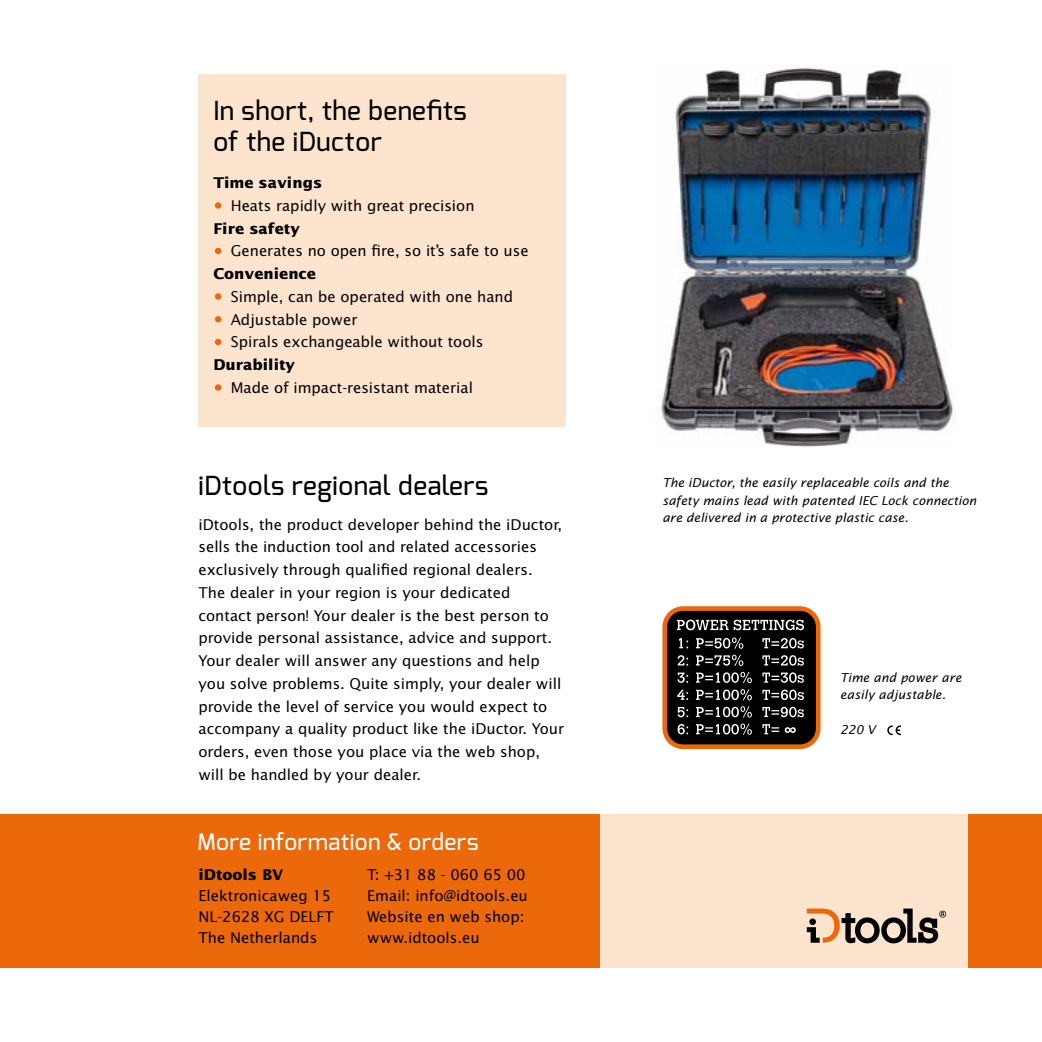
<style>
.page{position:relative;width:1042px;height:1042px;background:#fff}
.page>*{position:absolute;margin:0;border:0;box-sizing:border-box;transform-origin:0 0}
.t1{font:500 26.25px/31.5px "Exo";letter-spacing:.02em;color:#000}
.t2{font:500 22.75px "Exo";letter-spacing:.02em;color:#fff}
.t3{font:14.88px/22.8px "Lucida Sans";color:#000}
.t4{font:700 14.88px "Lucida Sans";color:#000}
.t5{font:italic 12.25px/17.5px "Lucida Sans";letter-spacing:.005em;color:#000}
</style>
<div class="page">
<div style="left:0;top:814px;width:1042px;height:153px;background:#eb690b"></div>
<svg style="left:662px;top:606px;width:158px;height:143px;background:#3e3025"></svg>
<div style="left:600px;top:814px;width:367px;height:153px;background:#fde4cf"></div>
<svg style="left:807px;top:908px;width:139px;height:35px"></svg>
<img style="left:660px;top:67px;width:295px;height:380px">
<div style="left:198px;top:74px;width:368px;height:353px;background:#fde4cf"></div>
<div style="left:215px;top:202px;width:6px;height:7px;background:#eb690b;border-radius:50%"></div>
<svg style="left:215px;top:248px;width:6px;height:6px"></svg>
<div style="left:215px;top:293px;width:6px;height:7px;background:#eb690b;border-radius:50%"></div>
<svg style="left:215px;top:316px;width:6px;height:6px"></svg>
<svg style="left:215px;top:339px;width:6px;height:6px"></svg>
<div style="left:215px;top:384px;width:6px;height:7px;background:#eb690b;border-radius:50%"></div>
<svg style="left:887px;top:725px;width:14px;height:10px"></svg>
<h1 class="t1" style="left:213px;top:95px;width:255px">In short, the benefits of the iDuctor</h1>
<p class="t4" style="left:213px;top:174px;width:110px">Time savings</p>
<p class="t3" style="left:231px;top:194px;width:245px">Heats rapidly with great precision</p>
<p class="t4" style="left:213px;top:220px;width:88px">Fire safety</p>
<p class="t3" style="left:231px;top:240px;width:299px">Generates no open fire, so it’s safe to use</p>
<p class="t4" style="left:213px;top:265px;width:104px">Convenience</p>
<p class="t3" style="left:231px;top:285px;width:284px">Simple, can be operated with one hand<br>Adjustable power<br>Spirals exchangeable without tools</p>
<p class="t4" style="left:213px;top:356px;width:83px">Durability</p>
<p class="t3" style="left:231px;top:376px;width:244px">Made of impact-resistant material</p>
<h1 class="t1" style="left:198px;top:469px;width:291px">iDtools regional dealers</h1>
<p class="t3" style="left:198px;top:513px;width:367px">iDtools, the product developer behind the iDuctor, sells the induction tool and related accessories exclusively through qualified regional dealers.<br>The dealer in your region is your dedicated contact person! Your dealer is the best person to provide personal assistance, advice and support.<br>Your dealer will answer any questions and help you solve problems. Quite simply, your dealer will provide the level of service you would expect to accompany a quality product like the iDuctor. Your orders, even those you place via the web shop, will be handled by your dealer.</p>
<h2 class="t2" style="left:197px;top:827px;width:283px">More information &amp; orders</h2>
<p class="t4" style="left:198px;top:866px;width:86px">iDtools BV</p>
<p class="t3" style="left:198px;top:885px;width:137px;line-height:21px">Elektronicaweg 15<br>NL-2628 XG DELFT<br>The Netherlands</p>
<p class="t3" style="left:367px;top:864px;width:162px;line-height:21px">T: +31 88 - 060 65 00<br>Email: info@idtools.eu<br>Website en web shop: www.idtools.eu</p>
<p class="t5" style="left:662px;top:474px;width:315px">The iDuctor, the easily replaceable coils and the safety mains lead with patented IEC Lock connection are delivered in a protective plastic case.</p>
<p class="t5" style="left:840px;top:669px;width:123px">Time and power are easily adjustable.</p>
<p class="t5" style="left:840px;top:721px;width:37px">220 V</p>
</div>
